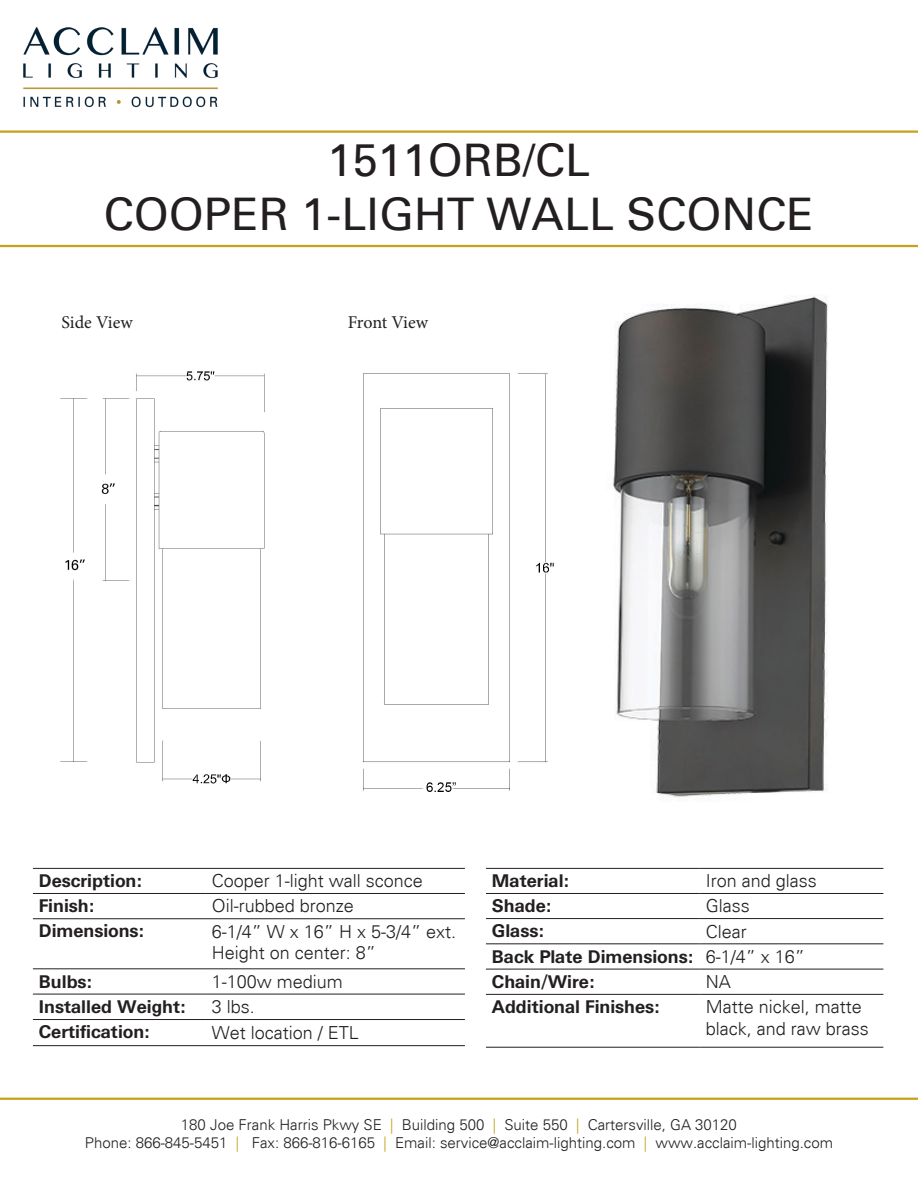
<style>
.page{position:relative;width:918px;height:1188px;background:#fff}
.page>*{position:absolute;margin:0;border:0;box-sizing:border-box;transform-origin:0 0}
.t1{font:45px "Univers";color:#231f20}
.t2{font:300 18px/21.6px "Univers";color:#231f20}
.t3{font:700 18px "Univers BQ";color:#231f20}
.t4{font:18px "Minion Pro";letter-spacing:-.005em;color:#231f20}
.t5{font:300 15px "Univers";color:#231f20}
.s1{color:#c5a21c}
</style>
<div class="page">
<hr style="left:0;top:130px;width:918px;height:3px;background:#c5a21c">
<hr style="left:0;top:245px;width:918px;height:2px;background:#c5a21c">
<hr style="left:0;top:1098px;width:918px;height:2px;background:#c5a21c">
<hr style="left:33px;top:868px;width:173px;height:1px;background:#231f20">
<hr style="left:206px;top:868px;width:259px;height:1px;background:#231f20">
<hr style="left:33px;top:893px;width:173px;height:1px;background:#231f20">
<hr style="left:206px;top:893px;width:259px;height:1px;background:#231f20">
<hr style="left:33px;top:918px;width:173px;height:1px;background:#231f20">
<hr style="left:206px;top:918px;width:259px;height:1px;background:#231f20">
<hr style="left:33px;top:968px;width:173px;height:1px;background:#231f20">
<hr style="left:206px;top:968px;width:259px;height:1px;background:#231f20">
<hr style="left:33px;top:994px;width:173px;height:1px;background:#231f20">
<hr style="left:206px;top:994px;width:259px;height:1px;background:#231f20">
<hr style="left:33px;top:1019px;width:173px;height:1px;background:#231f20">
<hr style="left:206px;top:1019px;width:259px;height:1px;background:#231f20">
<hr style="left:33px;top:1045px;width:173px;height:1px;background:#231f20">
<hr style="left:206px;top:1045px;width:259px;height:1px;background:#231f20">
<hr style="left:486px;top:868px;width:214px;height:1px;background:#231f20">
<hr style="left:700px;top:868px;width:183px;height:1px;background:#231f20">
<hr style="left:486px;top:893px;width:214px;height:1px;background:#231f20">
<hr style="left:700px;top:893px;width:183px;height:1px;background:#231f20">
<hr style="left:486px;top:918px;width:214px;height:1px;background:#231f20">
<hr style="left:700px;top:918px;width:183px;height:1px;background:#231f20">
<hr style="left:486px;top:943px;width:214px;height:1px;background:#231f20">
<hr style="left:700px;top:943px;width:183px;height:1px;background:#231f20">
<hr style="left:486px;top:969px;width:214px;height:1px;background:#231f20">
<hr style="left:700px;top:969px;width:183px;height:1px;background:#231f20">
<hr style="left:486px;top:994px;width:214px;height:1px;background:#231f20">
<hr style="left:700px;top:994px;width:183px;height:1px;background:#231f20">
<hr style="left:486px;top:1047px;width:214px;height:1px;background:#231f20">
<hr style="left:700px;top:1047px;width:183px;height:1px;background:#231f20">
<img style="left:613px;top:296px;width:215px;height:501px">
<img style="left:60px;top:371px;width:205px;height:413px">
<img style="left:363px;top:373px;width:191px;height:419px">
<img style="left:23px;top:27px;width:195px;height:81px">
<p class="t1" style="left:328px;top:134px;width:264px">1511ORB/CL</p>
<p class="t1" style="left:104px;top:188px;width:712px">COOPER 1-LIGHT WALL SCONCE</p>
<p class="t4" style="left:62px;top:311px;width:73px">Side View</p>
<p class="t4" style="left:348px;top:311px;width:82px">Front View</p>
<p class="t3" style="left:39px;top:871px;width:104px">Description:</p>
<p class="t2" style="left:212px;top:870px;width:213px">Cooper 1-light wall sconce</p>
<p class="t3" style="left:39px;top:896px;width:57px">Finish:</p>
<p class="t2" style="left:212px;top:895px;width:144px">Oil-rubbed bronze</p>
<p class="t3" style="left:39px;top:921px;width:106px">Dimensions:</p>
<p class="t2" style="left:212px;top:921px;width:246px">6-1/4” W x 16” H x 5-3/4” ext.</p>
<p class="t2" style="left:212px;top:942px;width:166px">Height on center: 8”</p>
<p class="t3" style="left:39px;top:971px;width:54px">Bulbs:</p>
<p class="t2" style="left:212px;top:971px;width:133px">1-100w medium</p>
<p class="t3" style="left:39px;top:996px;width:148px">Installed Weight:</p>
<p class="t2" style="left:212px;top:996px;width:45px">3 lbs.</p>
<p class="t3" style="left:39px;top:1022px;width:112px">Certification:</p>
<p class="t2" style="left:212px;top:1021px;width:149px">Wet location / ETL</p>
<p class="t3" style="left:492px;top:871px;width:78px">Material:</p>
<p class="t2" style="left:706px;top:870px;width:113px">Iron and glass</p>
<p class="t3" style="left:492px;top:896px;width:61px">Shade:</p>
<p class="t2" style="left:706px;top:895px;width:45px">Glass</p>
<p class="t3" style="left:492px;top:921px;width:53px">Glass:</p>
<p class="t2" style="left:706px;top:920px;width:43px">Clear</p>
<p class="t3" style="left:492px;top:946px;width:202px">Back Plate Dimensions:</p>
<p class="t2" style="left:706px;top:946px;width:101px">6-1/4” x 16”</p>
<p class="t3" style="left:492px;top:971px;width:104px">Chain/Wire:</p>
<p class="t2" style="left:706px;top:971px;width:27px">NA</p>
<p class="t3" style="left:492px;top:996px;width:169px">Additional Finishes:</p>
<p class="t2" style="left:706px;top:996px;width:165px">Matte nickel, matte black, and raw brass</p>
<p class="t5" style="left:181px;top:1116px;width:558px">180 Joe Frank Harris Pkwy SE <span class="s1">|</span> Building 500 <span class="s1">|</span> Suite 550 <span class="s1">|</span> Cartersville, GA 30120</p>
<p class="t5" style="left:85px;top:1134px;width:750px">Phone: 866-845-5451 <span class="s1">|</span> Fax: 866-816-6165 <span class="s1">|</span> Email: service@acclaim-lighting.com <span class="s1">|</span> www.acclaim-lighting.com</p>
</div>
